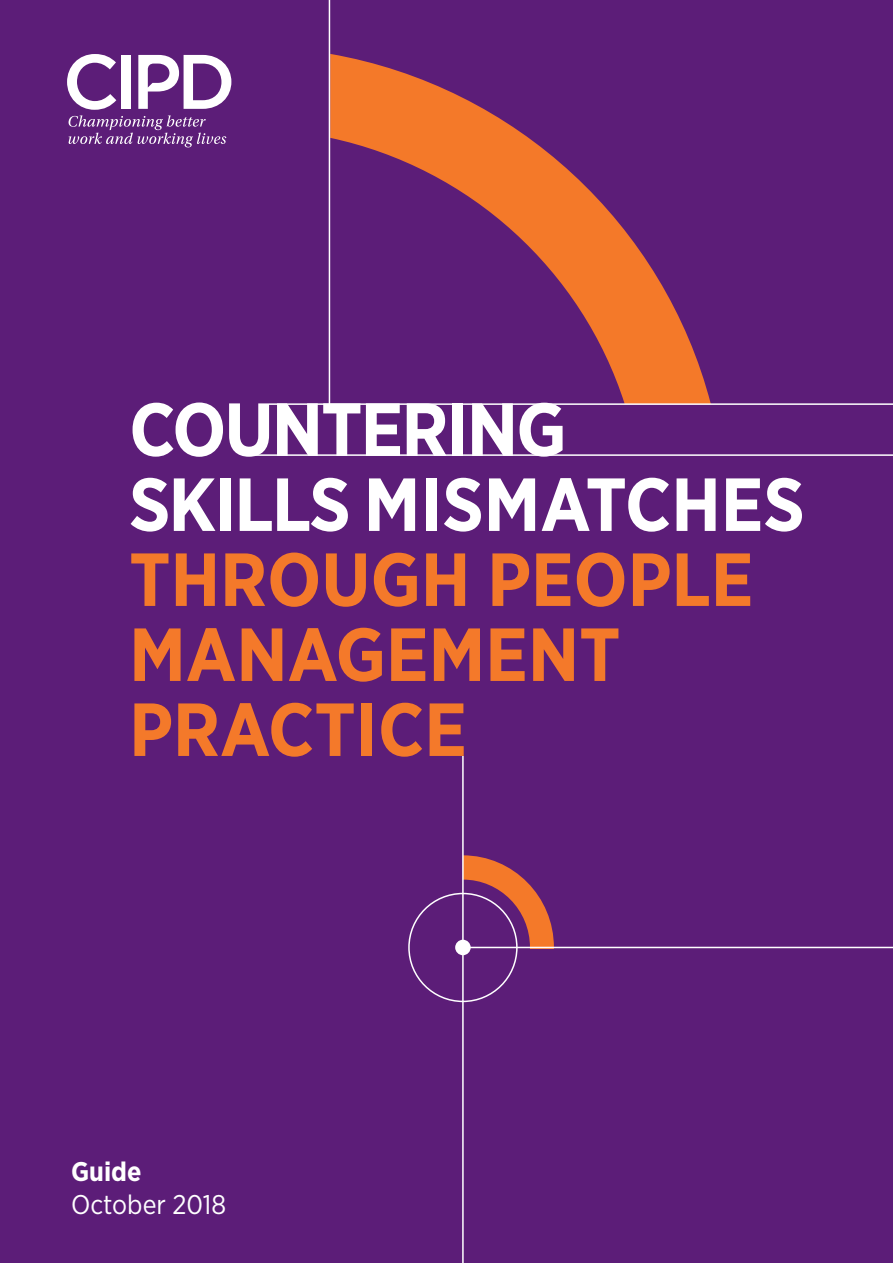
<style>
.page{position:relative;width:893px;height:1263px;background:#5c1d78}
.page>*{position:absolute;margin:0;border:0;box-sizing:border-box;transform-origin:0 0}
.t1{font:700 75px/75px "Gotham Narrow";color:#f4792a}
.t2{font:700 75px "Gotham Narrow";letter-spacing:-.025em;color:#fff}
.t3{font:27px/33px "Gotham Narrow";color:#fff}
.s1{color:#fff}
.s2{font-weight:700}
</style>
<div class="page">
<svg style="left:67px;top:54px;width:164px;height:93px"></svg>
<div style="left:121px;top:55px;width:10px;height:54px;background:#fff"></div>
<svg style="left:464px;top:855px;width:90px;height:94px"></svg>
<hr style="left:462px;top:947px;width:431px;height:1px;background:#fff">
<hr style="left:462px;top:756px;width:2px;height:507px;background:#fff">
<div style="left:455px;top:940px;width:16px;height:15px;background:#fff;border-radius:50%"></div>
<div style="left:408px;top:893px;width:110px;height:109px;border:2px solid #fff;border-radius:50%"></div>
<svg style="left:330px;top:54px;width:381px;height:349px"></svg>
<hr style="left:269px;top:403px;width:624px;height:2px;background:#fff">
<hr style="left:329px;top:0;width:1px;height:405px;background:#fff">
<hr style="left:250px;top:454px;width:643px;height:2px;background:#fff">
<p class="t2" style="left:129px;top:381px;width:439px">COUNTERING</p>
<p class="t1" style="left:129px;top:466px;width:677px"><span class="s1">SKILLS MISMATCHES<br></span>THROUGH PEOPLE<br>MANAGEMENT<br>PRACTICE</p>
<p class="t3" style="left:71px;top:1154px;width:156px"><span class="s2">Guide<br></span>October 2018</p>
</div>
